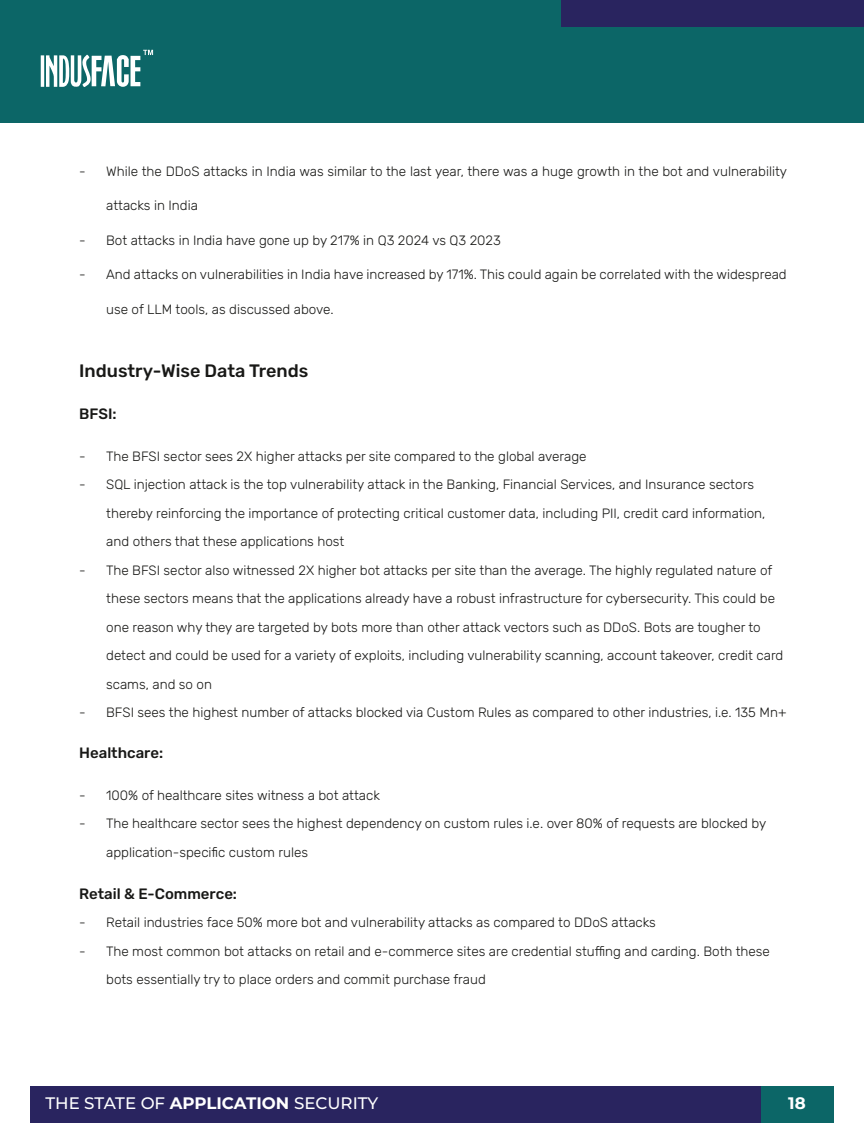
<style>
.page{position:relative;width:864px;height:1134px;background:#fff}
.page>*{position:absolute;margin:0;border:0;box-sizing:border-box;transform-origin:0 0}
.t1{font:500 18px "Rubik";color:#181816}
.t2{font:500 16.65px "Montserrat";color:#fff}
.t3{font:700 16.65px "Montserrat";color:#fff}
.t4{font:500 15px "Rubik";color:#181816}
.t5{font:300 13.5px/28.5px "Rubik";color:#181816}
.s1{font-weight:700}
</style>
<div class="page">
<div style="left:0;top:0;width:864px;height:123px;background:#0c6667"></div>
<div style="left:561px;top:0;width:303px;height:26px;background:#29245f"></div>
<div style="left:31px;top:1086px;width:730px;height:36px;background:#29245f"></div>
<div style="left:761px;top:1086px;width:72px;height:36px;background:#0c6667"></div>
<hr style="left:41px;top:55px;width:3px;height:32px;background:#fff">
<svg style="left:46px;top:50px;width:107px;height:37px"></svg>
<p class="t5" style="left:79px;top:157px;width:709px">- While the DDoS attacks in India was similar to the last year, there was a huge growth in the bot and vulnerability</p>
<p class="t5" style="left:106px;top:192px;width:93px">attacks in India</p>
<p class="t5" style="left:79px;top:226px;width:423px">- Bot attacks in India have gone up by 217% in Q3 2024 vs Q3 2023</p>
<p class="t5" style="left:79px;top:261px;width:709px">- And attacks on vulnerabilities in India have increased by 171%. This could again be correlated with the widespread</p>
<p class="t5" style="left:106px;top:295px;width:229px">use of LLM tools, as discussed above.</p>
<h1 class="t1" style="left:79px;top:360px;width:231px">Industry-Wise Data Trends</h1>
<p class="t4" style="left:79px;top:405px;width:39px">BFSI:</p>
<p class="t5" style="left:79px;top:442px;width:509px">- The BFSI sector sees 2X higher attacks per site compared to the global average</p>
<p class="t5" style="left:106px;top:471px;width:661px;text-indent:-27px">- SQL injection attack is the top vulnerability attack in the Banking, Financial Services, and Insurance sectors thereby reinforcing the importance of protecting critical customer data, including PII, credit card information, and others that these applications host</p>
<p class="t5" style="left:106px;top:556px;width:679px;text-indent:-27px">- The BFSI sector also witnessed 2X higher bot attacks per site than the average. The highly regulated nature of these sectors means that the applications already have a robust infrastructure for cybersecurity. This could be one reason why they are targeted by bots more than other attack vectors such as DDoS. Bots are tougher to detect and could be used for a variety of exploits, including vulnerability scanning, account takeover, credit card scams, and so on</p>
<p class="t5" style="left:79px;top:699px;width:709px">- BFSI sees the highest number of attacks blocked via Custom Rules as compared to other industries, i.e. 135 Mn+</p>
<p class="t4" style="left:79px;top:744px;width:86px">Healthcare:</p>
<p class="t5" style="left:79px;top:781px;width:302px">- 100% of healthcare sites witness a bot attack</p>
<p class="t5" style="left:106px;top:810px;width:662px;text-indent:-27px">- The healthcare sector sees the highest dependency on custom rules i.e. over 80% of requests are blocked by application-specific custom rules</p>
<p class="t4" style="left:79px;top:885px;width:159px">Retail &amp; E-Commerce:</p>
<p class="t5" style="left:79px;top:909px;width:578px">- Retail industries face 50% more bot and vulnerability attacks as compared to DDoS attacks</p>
<p class="t5" style="left:106px;top:937px;width:665px;text-indent:-27px">- The most common bot attacks on retail and e-commerce sites are credential stuffing and carding. Both these bots essentially try to place orders and commit purchase fraud</p>
<p class="t2" style="left:45px;top:1092px;width:334px">THE STATE OF <span class="s1">APPLICATION</span> SECURITY</p>
<p class="t3" style="left:788px;top:1091px;width:19px">18</p>
</div>
